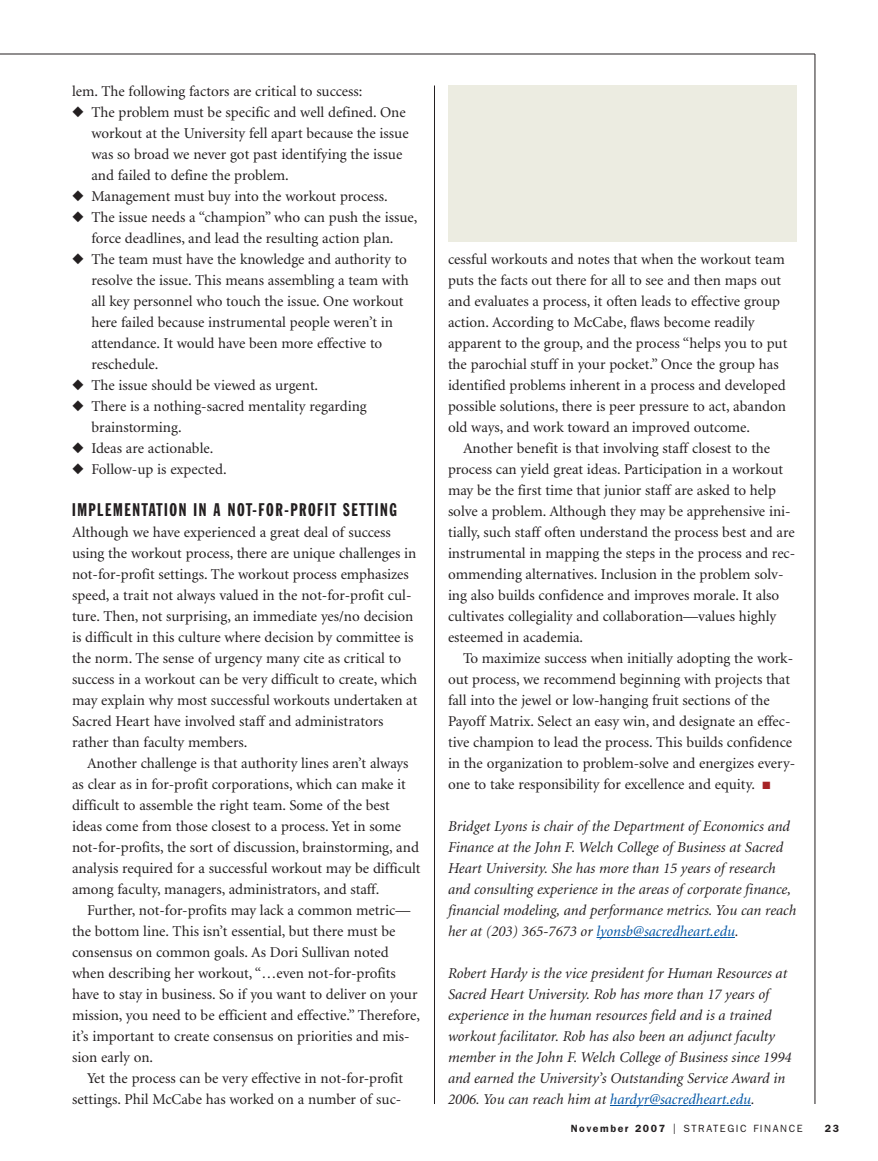
<style>
.page{position:relative;width:878px;height:1161px;background:#fff}
.page>*{position:absolute;margin:0;border:0;box-sizing:border-box;transform-origin:0 0}
.t1{font:18px "Franklin Gothic Extra Cond";letter-spacing:.09em;color:#231f20}
.t2{font:15px/21px "Minion";color:#231f20}
.t3{font:italic 15px/21px "Minion";color:#231f20}
.t4{font:10.5px "Franklin Gothic";letter-spacing:.15em;color:#231f20}
.t5{font:600 10.5px "Franklin Gothic";color:#231f20}
.s1{color:#a72427}
.s2{color:#0155a5}
.s3{font-weight:600}
.s4{font-size:15px}
</style>
<div class="page">
<hr style="left:606px;top:937px;width:55px;height:1px;background:#0155a5">
<hr style="left:672px;top:937px;width:33px;height:1px;background:#0155a5">
<svg style="left:705px;top:937px;width:30px;height:1px"></svg>
<svg style="left:610px;top:1105px;width:33px;height:1px"></svg>
<hr style="left:643px;top:1105px;width:34px;height:1px;background:#0155a5">
<hr style="left:688px;top:1105px;width:33px;height:1px;background:#0155a5">
<svg style="left:721px;top:1105px;width:30px;height:1px"></svg>
<hr style="left:0;top:54px;width:814px;height:1px;background:#231f20">
<hr style="left:814px;top:54px;width:1px;height:1050px;background:#231f20">
<hr style="left:434px;top:86px;width:1px;height:1018px;background:#231f20">
<div style="left:448px;top:86px;width:348px;height:156px;background:#ecece1"></div>
<p class="t2" style="left:72px;top:82px;width:292px">lem. The following factors are critical to success:</p>
<p class="t2" style="left:91px;top:103px;width:319px;text-indent:-19px">◆ The problem must be specific and well defined. One workout at the University fell apart because the issue was so broad we never got past identifying the issue and failed to define the problem.</p>
<p class="t2" style="left:72px;top:187px;width:317px">◆ Management must buy into the workout process.</p>
<p class="t2" style="left:72px;top:208px;width:347px;text-align:center">◆ The issue needs a “champion” who can push the issue, force deadlines, and lead the resulting action plan.</p>
<p class="t2" style="left:91px;top:250px;width:319px;text-indent:-19px">◆ The team must have the knowledge and authority to resolve the issue. This means assembling a team with all key personnel who touch the issue. One workout here failed because instrumental people weren’t in attendance. It would have been more effective to reschedule.</p>
<p class="t2" style="left:72px;top:376px;width:248px">◆ The issue should be viewed as urgent.</p>
<p class="t2" style="left:91px;top:397px;width:277px;text-indent:-19px">◆ There is a nothing-sacred mentality regarding brainstorming.</p>
<p class="t2" style="left:72px;top:439px;width:143px">◆ Ideas are actionable.</p>
<p class="t2" style="left:72px;top:460px;width:156px">◆ Follow-up is expected.</p>
<p class="t1" style="left:72px;top:503px;width:326px">IMPLEMENTATION IN A NOT-FOR-PROFIT SETTING</p>
<p class="t2" style="left:72px;top:523px;width:347px">Although we have experienced a great deal of success using the workout process, there are unique challenges in not-for-profit settings. The workout process emphasizes speed, a trait not always valued in the not-for-profit cul&shy;ture. Then, not surprising, an immediate yes/no decision is difficult in this culture where decision by committee is the norm. The sense of urgency many cite as critical to success in a workout can be very difficult to create, which may explain why most successful workouts undertaken at Sacred Heart have involved staff and administrators rather than faculty members.</p>
<p class="t2" style="left:72px;top:754px;width:350px;text-indent:15px">Another challenge is that authority lines aren’t always as clear as in for-profit corporations, which can make it difficult to assemble the right team. Some of the best ideas come from those closest to a process. Yet in some not-for-profits, the sort of discussion, brainstorming, and analysis required for a successful workout may be difficult among faculty, managers, administrators, and staff.</p>
<p class="t2" style="left:72px;top:901px;width:349px;text-indent:15px">Further, not-for-profits may lack a common metric— the bottom line. This isn’t essential, but there must be consensus on common goals. As Dori Sullivan noted when describing her workout, “…even not-for-profits have to stay in business. So if you want to deliver on your mission, you need to be efficient and effective.” Therefore, it’s important to create consensus on priorities and mis&shy;sion early on.</p>
<p class="t2" style="left:72px;top:1069px;width:333px;text-align:right">Yet the process can be very effective in not-for-profit settings. Phil McCabe has worked on a number of suc-</p>
<p class="t2" style="left:448px;top:250px;width:341px">cessful workouts and notes that when the workout team puts the facts out there for all to see and then maps out and evaluates a process, it often leads to effective group action. According to McCabe, flaws become readily apparent to the group, and the process “helps you to put the parochial stuff in your pocket.” Once the group has identified problems inherent in a process and developed possible solutions, there is peer pressure to act, abandon old ways, and work toward an improved outcome.</p>
<p class="t2" style="left:448px;top:439px;width:349px;text-indent:15px">Another benefit is that involving staff closest to the process can yield great ideas. Participation in a workout may be the first time that junior staff are asked to help solve a problem. Although they may be apprehensive ini&shy;tially, such staff often understand the process best and are instrumental in mapping the steps in the process and rec&shy;ommending alternatives. Inclusion in the problem solv&shy;ing also builds confidence and improves morale. It also cultivates collegiality and collaboration—values highly esteemed in academia.</p>
<p class="t2" style="left:448px;top:649px;width:349px;text-indent:15px">To maximize success when initially adopting the work&shy;out process, we recommend beginning with projects that fall into the jewel or low-hanging fruit sections of the Payoff Matrix. Select an easy win, and designate an effec&shy;tive champion to lead the process. This builds confidence in the organization to problem-solve and energizes every&shy;one to take responsibility for excellence and equity. <span class="s1">■</span></p>
<p class="t3" style="left:448px;top:817px;width:350px">Bridget Lyons is chair of the Department of Economics and Finance at the John F. Welch College of Business at Sacred Heart University. She has more than 15 years of research and consulting experience in the areas of corporate finance, financial modeling, and performance metrics. You can reach her at (203) 365-7673 or <span class="s2">lyonsb@sacredheart.edu</span>.</p>
<p class="t3" style="left:448px;top:964px;width:345px">Robert Hardy is the vice president for Human Resources at Sacred Heart University. Rob has more than 17 years of experience in the human resources field and is a trained workout facilitator. Rob has also been an adjunct faculty member in the John F. Welch College of Business since 1994 and earned the University’s Outstanding Service Award in 2006. You can reach him at <span class="s2">hardyr@sacredheart.edu</span>.</p>
<p class="t4" style="left:570px;top:1125px;width:233px"><span class="s3">November 2007</span> <span class="s4">I</span> STRATEGIC FINANCE</p>
<p class="t5" style="left:824px;top:1125px;width:16px">23</p>
</div>
